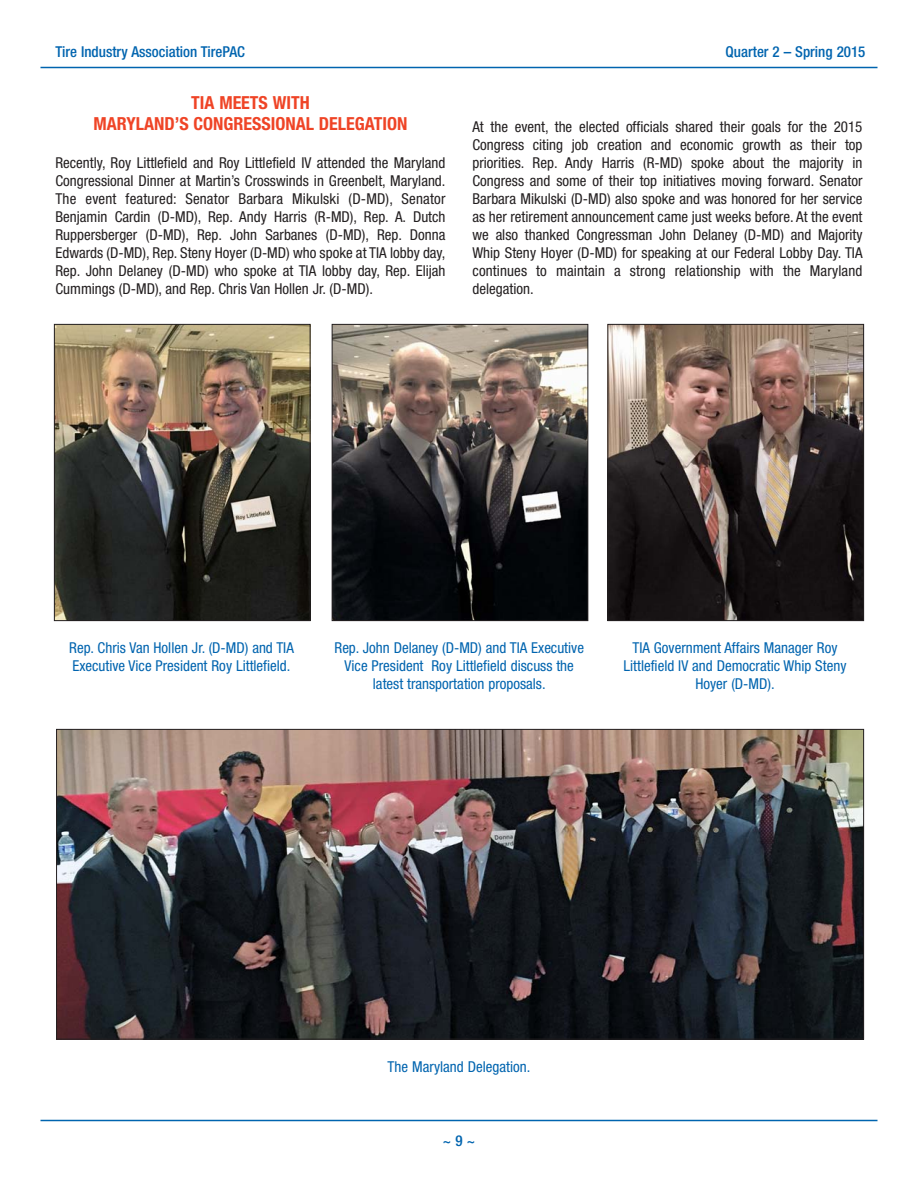
<style>
.page{position:relative;width:918px;height:1188px;background:#fff}
.page>*{position:absolute;margin:0;border:0;box-sizing:border-box;transform-origin:0 0}
.t1{font:700 condensed 18px/21.6px "Helvetica Neue";color:#ef4426;text-align:center}
.t2{font:condensed 15px/18px "Helvetica Neue";color:#231f20;text-align:justify}
.t3{font:condensed 15px/18px "Helvetica Neue";color:#0064af;text-align:center}
.t4{font:500 condensed 15px "Helvetica Neue";color:#0064af}
</style>
<div class="page">
<hr style="left:40px;top:1120px;width:838px;height:1px;background:#0064af">
<hr style="left:40px;top:67px;width:838px;height:1px;background:#0064af">
<img style="left:56px;top:326px;width:252px;height:293px">
<div style="left:54px;top:324px;width:256px;height:297px;border:1px solid #231f20"></div>
<img style="left:334px;top:326px;width:252px;height:293px">
<div style="left:332px;top:324px;width:256px;height:297px;border:1px solid #231f20"></div>
<img style="left:610px;top:326px;width:252px;height:293px">
<div style="left:608px;top:324px;width:256px;height:297px;border:1px solid #231f20"></div>
<img style="left:58px;top:731px;width:804px;height:306px">
<p class="t4" style="left:56px;top:46px;width:191px">Tire Industry Association TirePAC</p>
<p class="t4" style="left:726px;top:46px;width:141px">Quarter 2 – Spring 2015</p>
<p class="t1" style="left:93px;top:93px;width:316px">TIA MEETS WITH<br>MARYLAND’S CONGRESSIONAL DELEGATION</p>
<p class="t2" style="left:56px;top:155px;width:392px">Recently, Roy Littlefield and Roy Littlefield IV attended the Maryland Congressional Dinner at Martin’s Crosswinds in Greenbelt, Maryland.<br>The event featured: Senator Barbara Mikulski (D-MD), Senator Benjamin Cardin (D-MD), Rep. Andy Harris (R-MD), Rep. A. Dutch Ruppersberger (D-MD), Rep. John Sarbanes (D-MD), Rep. Donna Edwards (D-MD), Rep. Steny Hoyer (D-MD) who spoke at TIA lobby day, Rep. John Delaney (D-MD) who spoke at TIA lobby day, Rep. Elijah Cummings (D-MD), and Rep. Chris Van Hollen Jr. (D-MD).</p>
<p class="t2" style="left:472px;top:119px;width:392px">At the event, the elected officials shared their goals for the 2015<br>Congress citing job creation and economic growth as their top priorities. Rep. Andy Harris (R-MD) spoke about the majority in Congress and some of their top initiatives moving forward. Senator Barbara Mikulski (D-MD) also spoke and was honored for her service as her retirement announcement came just weeks before. At the event we also thanked Congressman John Delaney (D-MD) and Majority Whip Steny Hoyer (D-MD) for speaking at our Federal Lobby Day. TIA continues to maintain a strong relationship with the Maryland delegation.</p>
<p class="t3" style="left:69px;top:640px;width:226px;text-align:left">Rep. Chris Van Hollen Jr. (D-MD) and TIA<br>Executive Vice President Roy Littlefield.</p>
<p class="t3" style="left:335px;top:640px;width:251px">Rep. John Delaney (D-MD) and TIA Executive<br>Vice President Roy Littlefield discuss the latest transportation proposals.</p>
<p class="t3" style="left:624px;top:640px;width:225px">TIA Government Affairs Manager Roy<br>Littlefield IV and Democratic Whip Steny<br>Hoyer (D-MD).</p>
<p class="t3" style="left:388px;top:1059px;width:144px">The Maryland Delegation.</p>
<p class="t4" style="left:442px;top:1135px;width:35px">~ 9 ~</p>
</div>
